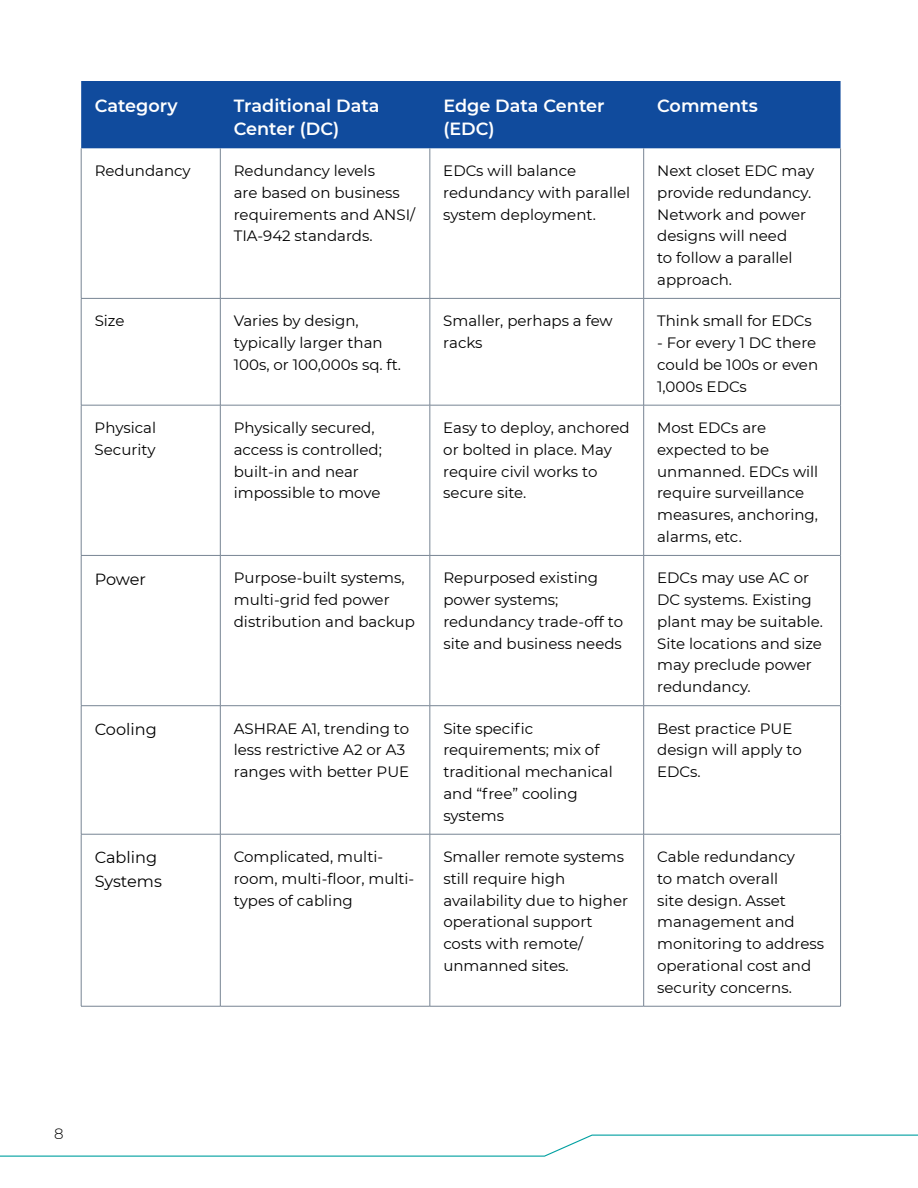
<style>
.page{position:relative;width:918px;height:1188px;background:#fff}
.page>*{position:absolute;margin:0;border:0;box-sizing:border-box;transform-origin:0 0}
.t1{font:600 17.7px/23.2px "Montserrat";color:#fff}
.t2{font:16.2px/23.2px "Montserrat";color:#000}
.t3{font:15px/21.8px "Montserrat";color:#000}
.t4{font:300 15px "Montserrat";color:#000}
</style>
<div class="page">
<svg style="left:0;top:1134px;width:918px;height:23px"></svg>
<div style="left:81px;top:81px;width:760px;height:67px;background:#104b9d"></div>
<hr style="left:81px;top:148px;width:1px;height:150px;background:#778493">
<hr style="left:220px;top:148px;width:1px;height:150px;background:#778493">
<hr style="left:430px;top:148px;width:1px;height:150px;background:#778493">
<hr style="left:643px;top:148px;width:1px;height:150px;background:#778493">
<hr style="left:840px;top:148px;width:1px;height:150px;background:#778493">
<hr style="left:81px;top:298px;width:139px;height:1px;background:#778493">
<hr style="left:81px;top:299px;width:1px;height:106px;background:#778493">
<hr style="left:220px;top:298px;width:210px;height:1px;background:#778493">
<hr style="left:220px;top:299px;width:1px;height:106px;background:#778493">
<hr style="left:430px;top:298px;width:214px;height:1px;background:#778493">
<hr style="left:430px;top:299px;width:1px;height:106px;background:#778493">
<hr style="left:644px;top:298px;width:197px;height:1px;background:#778493">
<hr style="left:643px;top:299px;width:1px;height:106px;background:#778493">
<hr style="left:840px;top:299px;width:1px;height:106px;background:#778493">
<hr style="left:81px;top:405px;width:139px;height:1px;background:#778493">
<hr style="left:81px;top:405px;width:1px;height:150px;background:#778493">
<hr style="left:220px;top:405px;width:210px;height:1px;background:#778493">
<hr style="left:220px;top:405px;width:1px;height:150px;background:#778493">
<hr style="left:430px;top:405px;width:214px;height:1px;background:#778493">
<hr style="left:430px;top:405px;width:1px;height:150px;background:#778493">
<hr style="left:644px;top:405px;width:197px;height:1px;background:#778493">
<hr style="left:643px;top:405px;width:1px;height:150px;background:#778493">
<hr style="left:840px;top:405px;width:1px;height:150px;background:#778493">
<hr style="left:81px;top:555px;width:139px;height:1px;background:#778493">
<hr style="left:81px;top:556px;width:1px;height:150px;background:#778493">
<hr style="left:220px;top:555px;width:210px;height:1px;background:#778493">
<hr style="left:220px;top:556px;width:1px;height:150px;background:#778493">
<hr style="left:430px;top:555px;width:214px;height:1px;background:#778493">
<hr style="left:430px;top:556px;width:1px;height:150px;background:#778493">
<hr style="left:644px;top:555px;width:197px;height:1px;background:#778493">
<hr style="left:643px;top:556px;width:1px;height:150px;background:#778493">
<hr style="left:840px;top:556px;width:1px;height:150px;background:#778493">
<hr style="left:81px;top:705px;width:139px;height:1px;background:#778493">
<hr style="left:81px;top:706px;width:1px;height:128px;background:#778493">
<hr style="left:220px;top:705px;width:210px;height:1px;background:#778493">
<hr style="left:220px;top:706px;width:1px;height:128px;background:#778493">
<hr style="left:430px;top:705px;width:214px;height:1px;background:#778493">
<hr style="left:430px;top:706px;width:1px;height:128px;background:#778493">
<hr style="left:644px;top:705px;width:197px;height:1px;background:#778493">
<hr style="left:643px;top:706px;width:1px;height:128px;background:#778493">
<hr style="left:840px;top:706px;width:1px;height:128px;background:#778493">
<hr style="left:81px;top:834px;width:139px;height:1px;background:#778493">
<hr style="left:81px;top:834px;width:1px;height:172px;background:#778493">
<hr style="left:220px;top:834px;width:210px;height:1px;background:#778493">
<hr style="left:220px;top:834px;width:1px;height:172px;background:#778493">
<hr style="left:430px;top:834px;width:214px;height:1px;background:#778493">
<hr style="left:430px;top:834px;width:1px;height:172px;background:#778493">
<hr style="left:644px;top:834px;width:197px;height:1px;background:#778493">
<hr style="left:643px;top:834px;width:1px;height:172px;background:#778493">
<hr style="left:840px;top:834px;width:1px;height:172px;background:#778493">
<hr style="left:81px;top:1006px;width:139px;height:1px;background:#778493">
<hr style="left:220px;top:1006px;width:210px;height:1px;background:#778493">
<hr style="left:430px;top:1006px;width:214px;height:1px;background:#778493">
<hr style="left:644px;top:1006px;width:197px;height:1px;background:#778493">
<p class="t1" style="left:95px;top:94px;width:84px">Category</p>
<p class="t1" style="left:234px;top:94px;width:147px">Traditional Data<br>Center (DC)</p>
<p class="t1" style="left:443px;top:94px;width:163px">Edge Data Center (EDC)</p>
<p class="t1" style="left:657px;top:94px;width:102px">Comments</p>
<p class="t3" style="left:95px;top:161px;width:98px">Redundancy</p>
<p class="t3" style="left:234px;top:161px;width:183px">Redundancy levels<br>are based on business requirements and ANSI/<br>TIA-942 standards.</p>
<p class="t3" style="left:443px;top:161px;width:188px">EDCs will balance redundancy with parallel system deployment.</p>
<p class="t3" style="left:657px;top:161px;width:159px">Next closet EDC may provide redundancy.<br>Network and power designs will need<br>to follow a parallel approach.</p>
<p class="t3" style="left:95px;top:311px;width:31px">Size</p>
<p class="t3" style="left:234px;top:310px;width:169px">Varies by design, typically larger than<br>100s, or 100,000s sq. ft.</p>
<p class="t3" style="left:443px;top:311px;width:171px">Smaller, perhaps a few racks</p>
<p class="t3" style="left:657px;top:311px;width:156px">Think small for EDCs</p>
<p class="t3" style="left:657px;top:331px;width:163px">- For every 1 DC there could be 100s or even<br>1,000s EDCs</p>
<p class="t3" style="left:95px;top:418px;width:63px">Physical<br>Security</p>
<p class="t3" style="left:234px;top:418px;width:150px">Physically secured, access is controlled; built-in and near impossible to move</p>
<p class="t3" style="left:443px;top:418px;width:188px">Easy to deploy, anchored or bolted in place. May require civil works to secure site.</p>
<p class="t3" style="left:657px;top:418px;width:163px">Most EDCs are expected to be unmanned. EDCs will require surveillance measures, anchoring, alarms, etc.</p>
<p class="t2" style="left:95px;top:568px;width:53px">Power</p>
<p class="t3" style="left:234px;top:568px;width:183px">Purpose-built systems, multi-grid fed power distribution and backup</p>
<p class="t3" style="left:443px;top:568px;width:181px">Repurposed existing power systems; redundancy trade-off to site and business needs</p>
<p class="t3" style="left:657px;top:567px;width:167px">EDCs may use AC or<br>DC systems. Existing plant may be suitable.<br>Site locations and size may preclude power redundancy.</p>
<p class="t2" style="left:95px;top:719px;width:64px">Cooling</p>
<p class="t3" style="left:234px;top:717px;width:177px">ASHRAE A1, trending to less restrictive A2 or A3 ranges with better PUE</p>
<p class="t3" style="left:443px;top:717px;width:171px">Site specific requirements; mix of traditional mechanical and “free” cooling systems</p>
<p class="t3" style="left:657px;top:719px;width:146px">Best practice PUE design will apply to<br>EDCs.</p>
<p class="t2" style="left:95px;top:847px;width:69px">Cabling<br>Systems</p>
<p class="t3" style="left:234px;top:847px;width:182px">Complicated, multi&shy;room, multi-floor, multi&shy;types of cabling</p>
<p class="t3" style="left:443px;top:847px;width:186px">Smaller remote systems still require high availability due to higher operational support costs with remote/ unmanned sites.</p>
<p class="t3" style="left:657px;top:847px;width:168px">Cable redundancy<br>to match overall<br>site design. Asset management and monitoring to address operational cost and security concerns.</p>
<p class="t4" style="left:54px;top:1128px;width:11px">8</p>
</div>
